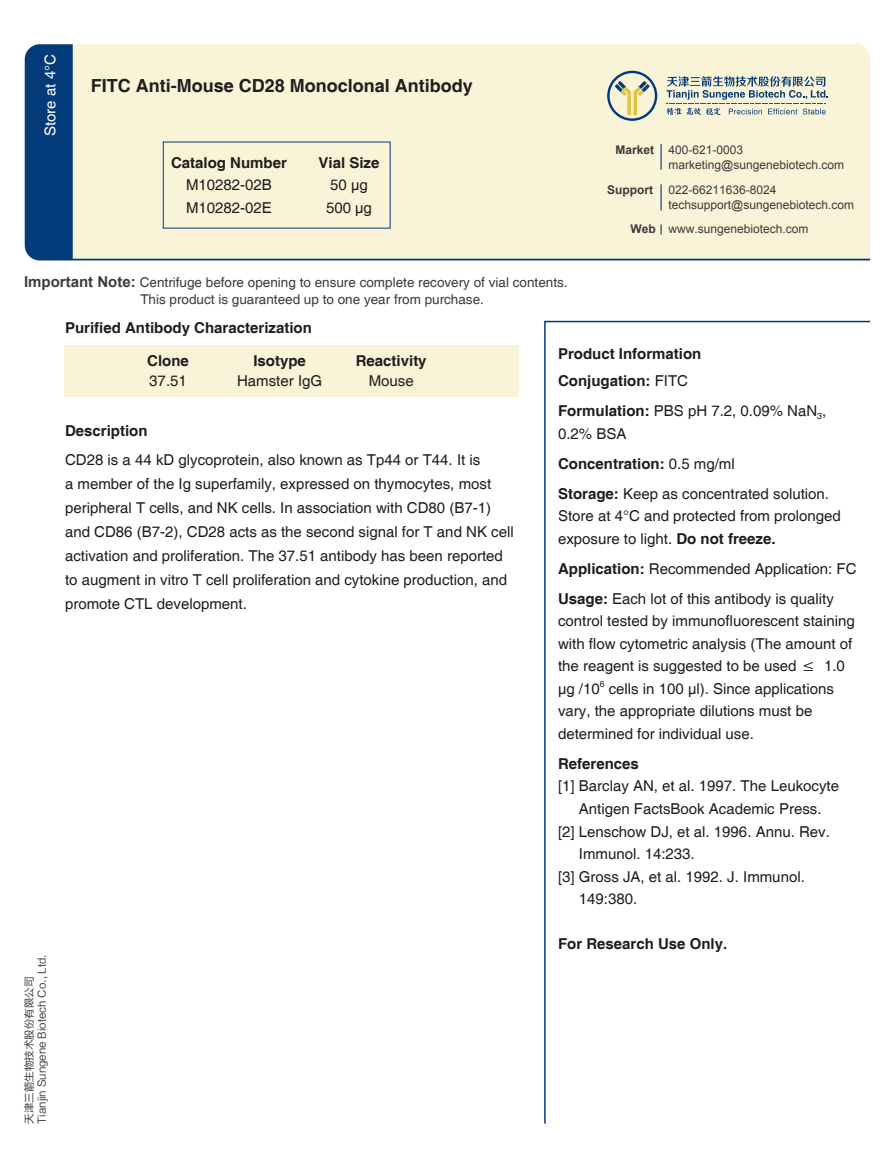
<style>
.page{position:relative;width:893px;height:1149px;background:#fff}
.page>*{position:absolute;margin:0;border:0;box-sizing:border-box;transform-origin:0 0}
.t1{font:700 18px "Helvetica";color:#1f1e1d}
.t2{font:15px/22.5px "Helvetica";color:#1f1e1d}
.t3{font:700 15px/33px "Helvetica";color:#1f1e1d}
.t4{font:15px "Helvetica";color:#fff}
.t5{font:13.5px/16.2px "Helvetica";color:#3d3a39}
.t6{font:12px/14.9px "Arial";color:#3d3a39}
.t7{font:700 12px "Arial";color:#3d3a39}
.t8{font:10.5px/12.6px "FZLTHK GBK1 0";color:#3d3a39}
.t9{font:8.7px "Helvetica";color:#1f1e1d}
.s1{font-family:"Arial";font-weight:700;font-size:15px}
.s2{font-weight:700}
.s3{font-weight:400}
</style>
<div class="page">
<div style="left:65px;top:344px;width:454px;height:52px;background:#f9f3d8"></div>
<svg style="left:544px;top:320px;width:327px;height:804px"></svg>
<svg style="left:25px;top:44px;width:845px;height:216px;background:#e5e4d0"></svg>
<p class="t4" style="left:42px;top:136px;width:83px;rotate:-90deg">Store at 4°C</p>
<p class="t1" style="left:91px;top:74px;width:384px">FITC Anti-Mouse CD28 Monoclonal Antibody</p>
<p class="t3" style="left:171px;top:147px;width:117px">Catalog Number</p>
<p class="t2" style="left:186px;top:174px;width:87px">M10282-02B<br>M10282-02E</p>
<p class="t3" style="left:319px;top:147px;width:62px">Vial Size</p>
<p class="t2" style="left:326px;top:174px;width:47px">50 μg<br>500 μg</p>
<p class="t5" style="left:140px;top:275px;width:429px;text-indent:-116px"><span class="s1">Important Note:</span> Centrifuge before opening to ensure complete recovery of vial contents.<br>This product is guaranteed up to one year from purchase.</p>
<p class="t6" style="left:668px;top:142px;width:177px;text-indent:-53px"><span class="s2">Market</span> 400-621-0003 marketing@sungenebiotech.com</p>
<p class="t7" style="left:607px;top:182px;width:47px">Support</p>
<p class="t6" style="left:668px;top:182px;width:187px">022-66211636-8024 techsupport@sungenebiotech.com</p>
<p class="t6" style="left:630px;top:222px;width:180px"><span class="s2">Web</span> www.sungenebiotech.com</p>
<p class="t3" style="left:147px;top:312px;width:166px;text-indent:-82px">Purified Antibody Characterization<br>Clone</p>
<p class="t2" style="left:149px;top:370px;width:39px">37.51</p>
<p class="t3" style="left:253px;top:345px;width:54px">Isotype</p>
<p class="t2" style="left:237px;top:370px;width:87px">Hamster IgG</p>
<p class="t3" style="left:65px;top:415px;width:84px">Description</p>
<p class="t3" style="left:356px;top:345px;width:72px">Reactivity</p>
<p class="t2" style="left:369px;top:370px;width:47px">Mouse</p>
<p class="t2" style="left:65px;top:448px;width:450px;line-height:24px">CD28 is a 44 kD glycoprotein, also known as Tp44 or T44. It is<br>a member of the Ig superfamily, expressed on thymocytes, most peripheral T cells, and NK cells. In association with CD80 (B7-1) and CD86 (B7-2), CD28 acts as the second signal for T and NK cell activation and proliferation. The 37.51 antibody has been reported to augment in vitro T cell proliferation and cytokine production, and promote CTL development.</p>
<p class="t8" style="left:23px;top:1123px;width:171px;rotate:-90deg">天津三箭生物技术股份有限公司<br>Tianjin Sungene Biotech Co., Ltd.</p>
<p class="t3" style="left:558px;top:338px;width:145px">Product Information</p>
<p class="t3" style="left:558px;top:366px;width:270px;line-height:30px">Conjugation: <span class="s3">FITC<br></span>Formulation: <span class="s3">PBS pH 7.2, 0.09% NaN</span><sub>3</sub><span class="s3">,</span></p>
<p class="t2" style="left:558px;top:419px;width:272px;line-height:30px">0.2% BSA<br><span class="s2">Concentration:</span> 0.5 mg/ml<br><span class="s2">Storage:</span> Keep as concentrated solution.</p>
<p class="t2" style="left:558px;top:505px;width:284px">Store at 4°C and protected from prolonged exposure to light. <span class="s2">Do not freeze.</span></p>
<p class="t2" style="left:558px;top:554px;width:300px;line-height:30px"><span class="s2">Application:</span> Recommended Application: FC<br><span class="s2">Usage:</span> Each lot of this antibody is quality</p>
<p class="t2" style="left:558px;top:610px;width:298px">control tested by immunofluorescent staining with flow cytometric analysis (The amount of the reagent is suggested to be used ≤ 1.0 µg /10</p>
<p class="t9" style="left:600px;top:678px;width:6px">6</p>
<p class="t2" style="left:558px;top:677px;width:277px;text-indent:51px">cells in 100 µl). Since applications vary, the appropriate dilutions must be determined for individual use.</p>
<p class="t3" style="left:558px;top:747px;width:82px">References</p>
<p class="t2" style="left:558px;top:775px;width:282px">[1] Barclay AN, et al. 1997. The Leukocyte</p>
<p class="t2" style="left:579px;top:797px;width:244px">Antigen FactsBook Academic Press.</p>
<p class="t2" style="left:558px;top:820px;width:273px">[2] Lenschow DJ, et al. 1996. Annu. Rev.</p>
<p class="t2" style="left:579px;top:842px;width:117px">Immunol. 14:233.</p>
<p class="t2" style="left:558px;top:865px;width:248px">[3] Gross JA, et al. 1992. J. Immunol.</p>
<p class="t2" style="left:579px;top:887px;width:60px">149:380.</p>
<p class="t3" style="left:558px;top:927px;width:171px">For Research Use Only.</p>
</div>
